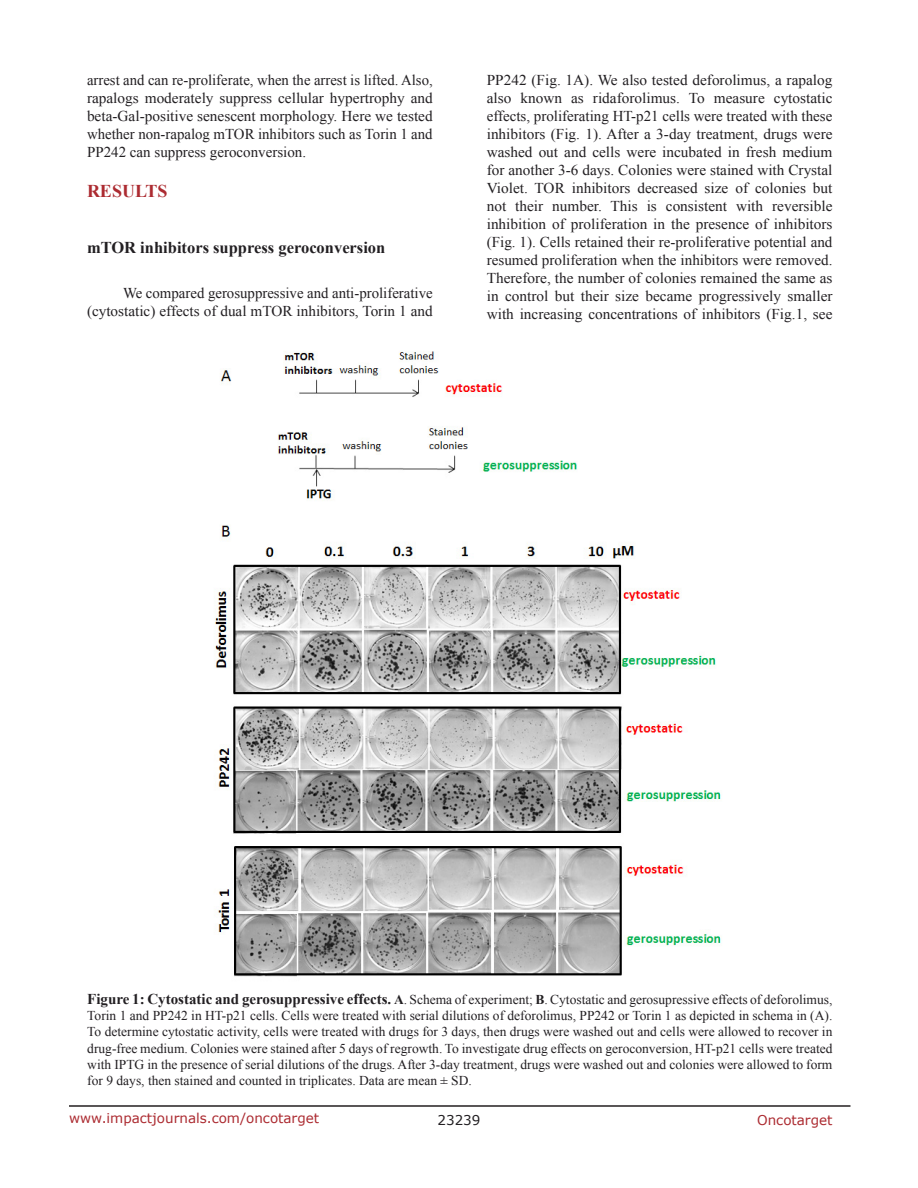
<style>
.page{position:relative;width:918px;height:1188px;background:#fff}
.page>*{position:absolute;margin:0;border:0;box-sizing:border-box;transform-origin:0 0}
.Heading{font:700 18px "Times New Roman";color:#ac2b31}
.SubHeading{font:700 16.5px "Times New Roman";color:#221f22}
.BodyText{font:15px/18px "Times New Roman";color:#221f22;text-align:justify}
.FigureText{font:13.5px/16.2px "Times New Roman";color:#221f22;text-align:justify}
.t1{font:13.5px "Verdana";color:#ac2b31}
.t2{font:13.5px "Verdana";color:#221f22}
.s1{font-weight:700;font-size:15px}
.s2{font-weight:700}
</style>
<div class="page">
<hr style="left:69px;top:1105px;width:781px;height:2px;background:#231f20">
<img style="left:215px;top:351px;width:506px;height:626px">
<p class="BodyText" style="left:87px;top:71px;width:347px">arrest and can re-proliferate, when the arrest is lifted. Also, rapalogs moderately suppress cellular hypertrophy and beta-Gal-positive senescent morphology. Here we tested whether non-rapalog mTOR inhibitors such as Torin 1 and PP242 can suppress geroconversion.</p>
<p class="Heading" style="left:87px;top:179px;width:82px">RESULTS</p>
<p class="SubHeading" style="left:87px;top:236px;width:300px">mTOR inhibitors suppress geroconversion</p>
<p class="BodyText" style="left:87px;top:284px;width:347px;text-align:right">We compared gerosuppressive and anti-proliferative (cytostatic) effects of dual mTOR inhibitors, Torin 1 and</p>
<p class="BodyText" style="left:487px;top:71px;width:347px">PP242 (Fig. 1A). We also tested deforolimus, a rapalog also known as ridaforolimus. To measure cytostatic effects, proliferating HT-p21 cells were treated with these inhibitors (Fig. 1). After a 3-day treatment, drugs were washed out and cells were incubated in fresh medium for another 3-6 days. Colonies were stained with Crystal Violet. TOR inhibitors decreased size of colonies but not their number. This is consistent with reversible inhibition of proliferation in the presence of inhibitors (Fig. 1). Cells retained their re-proliferative potential and resumed proliferation when the inhibitors were removed.<br>Therefore, the number of colonies remained the same as in control but their size became progressively smaller with increasing concentrations of inhibitors (Fig.1, see</p>
<p class="FigureText" style="left:87px;top:991px;width:747px"><span class="s1">Figure 1: Cytostatic and gerosuppressive effects.</span> <span class="s2">A</span>. Schema of experiment; <span class="s2">B</span>. Cytostatic and gerosupressive effects of deforolimus, Torin 1 and PP242 in HT-p21 cells. Cells were treated with serial dilutions of deforolimus, PP242 or Torin 1 as depicted in schema in (A).<br>To determine cytostatic activity, cells were treated with drugs for 3 days, then drugs were washed out and cells were allowed to recover in drug-free medium. Colonies were stained after 5 days of regrowth. To investigate drug effects on geroconversion, HT-p21 cells were treated with IPTG in the presence of serial dilutions of the drugs. After 3-day treatment, drugs were washed out and colonies were allowed to form for 9 days, then stained and counted in triplicates. Data are mean ± SD.</p>
<p class="t1" style="left:69px;top:1109px;width:252px">www.impactjournals.com/oncotarget</p>
<p class="t2" style="left:438px;top:1111px;width:44px">23239</p>
<p class="t1" style="left:757px;top:1111px;width:77px">Oncotarget</p>
</div>
